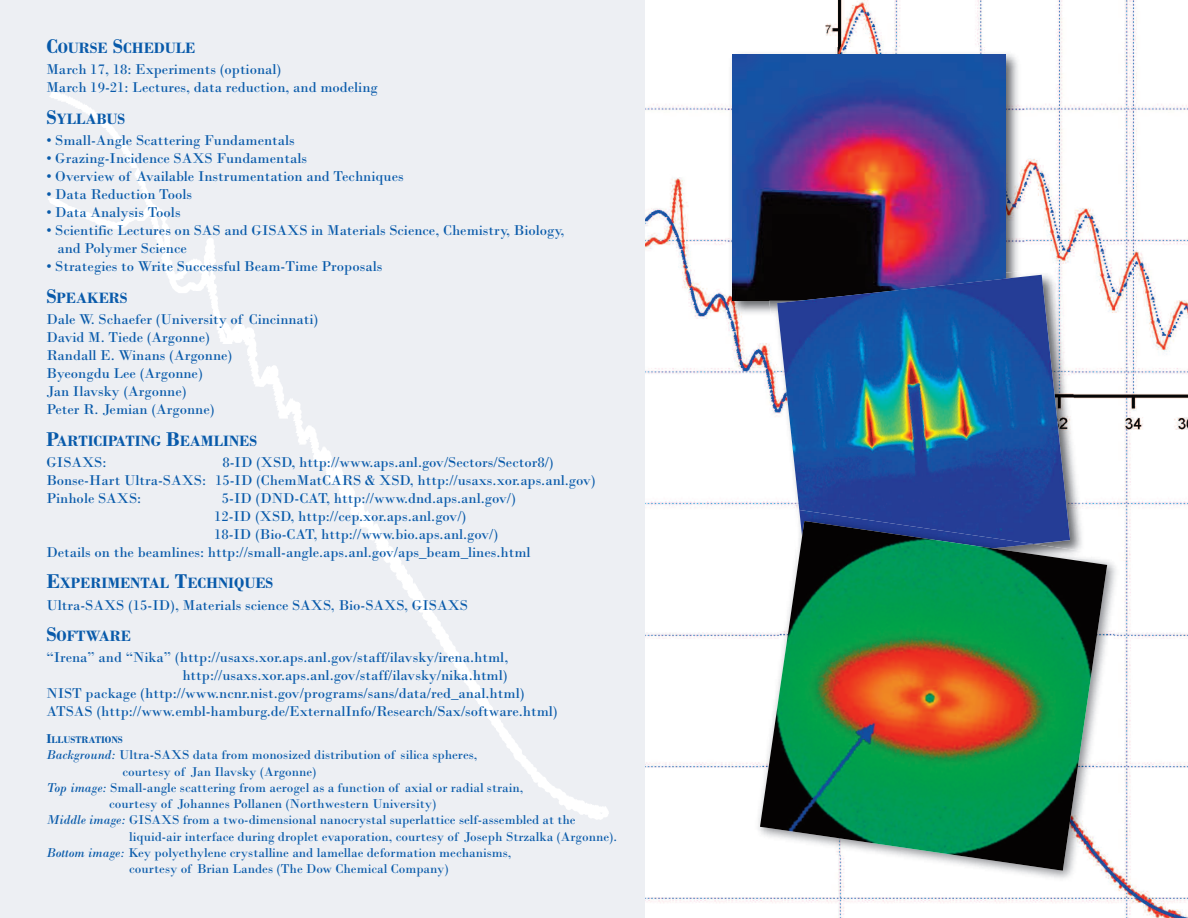
<style>
.page{position:relative;width:1188px;height:918px;background:#fff}
.page>*{position:absolute;margin:0;border:0;box-sizing:border-box;transform-origin:0 0}
.t1{font:700 15.75px "Bodoni";color:#085aaa}
.t2{font:15px/18px "Bodoni";color:#085aaa}
.t3{font:13.5px "Bodoni";color:#085aaa}
.t4{font:700 10.2px "Bodoni";color:#085aaa}
.s1{font-size:21px}
.s2{font-size:13.5px}
.s3{font-style:italic}
</style>
<div class="page">
<div style="left:0;top:0;width:646px;height:918px;background:#edeff3"></div>
<img style="left:646px;top:0;width:542px;height:918px">
<img style="left:725px;top:47px;width:300px;height:273px">
<img style="left:733px;top:55px;width:273px;height:245px">
<img style="left:771px;top:267px;width:319px;height:254px">
<img style="left:769px;top:271px;width:256px;height:49px">
<img style="left:769px;top:273px;width:237px;height:27px">
<img style="left:777px;top:275px;width:293px;height:246px">
<img style="left:749px;top:533px;width:377px;height:357px">
<img style="left:794px;top:510px;width:297px;height:11px">
<div style="left:799px;top:510px;width:235px;height:11px;background:#253d96"></div>
<img style="left:760px;top:521px;width:347px;height:350px">
<p class="t1" style="left:46px;top:39px;width:151px"><span class="s1">C</span>OURSE <span class="s1">S</span>CHEDULE</p>
<p class="t2" style="left:46px;top:60px;width:333px">March 17, 18: Experiments (optional)<br>March 19-21: Lectures, data reduction, and modeling</p>
<p class="t1" style="left:46px;top:109px;width:80px"><span class="s1">S</span>YLLABUS</p>
<p class="t2" style="left:46px;top:131px;width:250px">• Small-Angle Scattering Fundamentals</p>
<p class="t2" style="left:46px;top:149px;width:262px">• Grazing-Incidence SAXS Fundamentals</p>
<p class="t2" style="left:46px;top:167px;width:359px">• Overview of Available Instrumentation and Techniques</p>
<p class="t2" style="left:46px;top:185px;width:147px">• Data Reduction Tools</p>
<p class="t2" style="left:46px;top:203px;width:136px">• Data Analysis Tools</p>
<p class="t2" style="left:57px;top:221px;width:509px;text-indent:-11px">• Scientific Lectures on SAS and GISAXS in Materials Science, Chemistry, Biology, and Polymer Science</p>
<p class="t2" style="left:46px;top:257px;width:338px">• Strategies to Write Successful Beam-Time Proposals</p>
<p class="t1" style="left:46px;top:288px;width:83px"><span class="s1">S</span>PEAKERS</p>
<p class="t2" style="left:46px;top:310px;width:274px">Dale W. Schaefer (University of Cincinnati)<br>David M. Tiede (Argonne)<br>Randall E. Winans (Argonne)<br>Byeongdu Lee (Argonne)<br>Jan Ilavsky (Argonne)<br>Peter R. Jemian (Argonne)</p>
<p class="t1" style="left:46px;top:431px;width:212px"><span class="s1">P</span>ARTICIPATING <span class="s1">B</span>EAMLINES</p>
<p class="t2" style="left:46px;top:453px;width:62px">GISAXS:</p>
<p class="t2" style="left:46px;top:453px;width:551px;text-indent:176px">8-ID (XSD, http://www.aps.anl.gov/Sectors/Sector8/)<br>Bonse-Hart Ultra-SAXS: 15-ID (ChemMatCARS &amp; XSD, http://usaxs.xor.aps.anl.gov)<br>Pinhole SAXS:</p>
<p class="t2" style="left:222px;top:489px;width:296px">5-ID (DND-CAT, http://www.dnd.aps.anl.gov/)</p>
<p class="t2" style="left:214px;top:507px;width:254px">12-ID (XSD, http://cep.xor.aps.anl.gov/)</p>
<p class="t2" style="left:214px;top:525px;width:286px">18-ID (Bio-CAT, http://www.bio.aps.anl.gov/)</p>
<p class="t2" style="left:46px;top:543px;width:486px">Details on the beamlines: http://small-angle.aps.anl.gov/aps_beam_lines.html</p>
<p class="t1" style="left:46px;top:574px;width:228px"><span class="s1">E</span>XPERIMENTAL <span class="s1">T</span>ECHNIQUES</p>
<p class="t2" style="left:46px;top:595px;width:423px">Ultra-SAXS (15-ID), Materials science SAXS, Bio-SAXS, GISAXS</p>
<p class="t1" style="left:46px;top:627px;width:86px"><span class="s1">S</span>OFTWARE</p>
<p class="t2" style="left:46px;top:648px;width:464px">“Irena” and “Nika” (http://usaxs.xor.aps.anl.gov/staff/ilavsky/irena.html,</p>
<p class="t2" style="left:182px;top:666px;width:327px">http://usaxs.xor.aps.anl.gov/staff/ilavsky/nika.html)</p>
<p class="t2" style="left:46px;top:684px;width:480px">NIST package (http://www.ncnr.nist.gov/programs/sans/data/red_anal.html)</p>
<p class="t2" style="left:46px;top:702px;width:513px">ATSAS (http://www.embl-hamburg.de/ExternalInfo/Research/Sax/software.html)</p>
<p class="t4" style="left:46px;top:734px;width:78px"><span class="s2">I</span>LLUSTRATIONS</p>
<p class="t3" style="left:46px;top:747px;width:433px"><span class="s3">Background:</span> Ultra-SAXS data from monosized distribution of silica spheres,</p>
<p class="t3" style="left:122px;top:763px;width:196px">courtesy of Jan Ilavsky (Argonne)</p>
<p class="t3" style="left:46px;top:779px;width:479px"><span class="s3">Top image:</span> Small-angle scattering from aerogel as a function of axial or radial strain,</p>
<p class="t3" style="left:109px;top:796px;width:329px">courtesy of Johannes Pollanen (Northwestern University)</p>
<p class="t3" style="left:46px;top:812px;width:531px"><span class="s3">Middle image:</span> GISAXS from a two-dimensional nanocrystal superlattice self-assembled at the</p>
<p class="t3" style="left:129px;top:828px;width:490px">liquid-air interface during droplet evaporation, courtesy of Joseph Strzalka (Argonne).</p>
<p class="t3" style="left:46px;top:844px;width:467px"><span class="s3">Bottom image:</span> Key polyethylene crystalline and lamellae deformation mechanisms,</p>
<p class="t3" style="left:129px;top:860px;width:321px">courtesy of Brian Landes (The Dow Chemical Company)</p>
</div>
